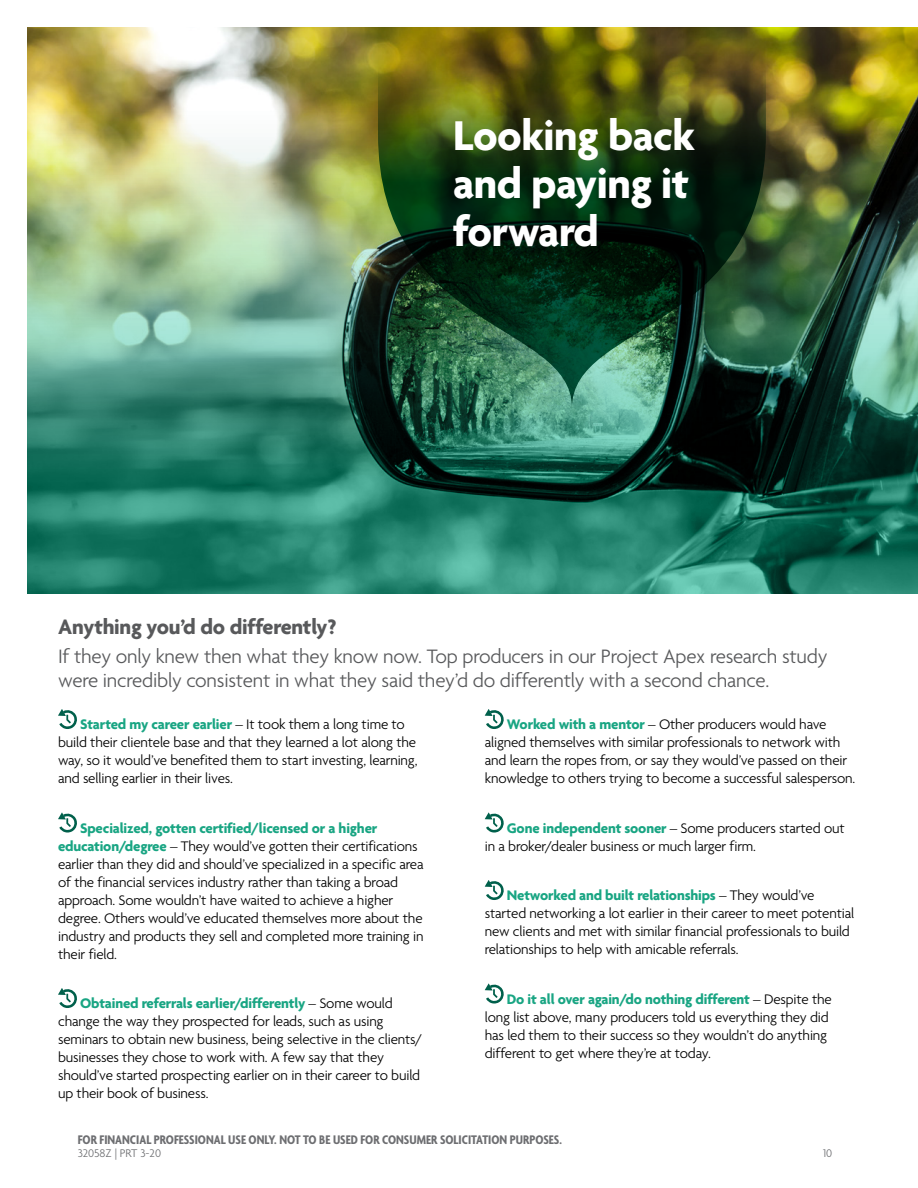
<style>
.page{position:relative;width:918px;height:1188px;background:#fff}
.page>*{position:absolute;margin:0;border:0;box-sizing:border-box;transform-origin:0 0}
.t1{font:700 45px/48px "Agenda";letter-spacing:-.01em;color:#fff}
.t2{font:700 22.5px "Agenda";letter-spacing:-.01em;color:#58595b}
.t3{font:300 21px/24px "Agenda";letter-spacing:-.01em;color:#58595b}
.t4{font:300 15px/18px "Agenda";letter-spacing:-.01em;color:#000}
.t5{font:700 condensed 13.5px "Agenda";color:#6d6e71}
.t6{font:300 12px "Agenda";color:#6d6e71}
.s1{font-weight:700;color:#19a583}
</style>
<div class="page">
<img style="left:27px;top:27px;width:891px;height:82px">
<img style="left:27px;top:109px;width:891px;height:485px">
<img style="left:378px;top:27px;width:388px;height:381px">
<svg style="left:58px;top:709px;width:19px;height:20px"></svg>
<svg style="left:58px;top:812px;width:19px;height:21px"></svg>
<svg style="left:58px;top:988px;width:19px;height:20px"></svg>
<svg style="left:485px;top:709px;width:19px;height:20px"></svg>
<svg style="left:485px;top:812px;width:19px;height:21px"></svg>
<svg style="left:485px;top:880px;width:19px;height:20px"></svg>
<svg style="left:485px;top:983px;width:19px;height:21px"></svg>
<h1 class="t1" style="left:453px;top:114px;width:244px">Looking back and paying it forward</h1>
<h2 class="t2" style="left:58px;top:615px;width:280px">Anything you’d do differently?</h2>
<h3 class="t3" style="left:58px;top:645px;width:771px">If they only knew then what they know now. Top producers in our Project Apex research study were incredibly consistent in what they said they’d do differently with a second chance.</h3>
<p class="t4" style="left:58px;top:716px;width:361px;text-indent:22px"><span class="s1">Started my career earlier</span> – It took them a long time to build their clientele base and that they learned a lot along the way, so it would’ve benefited them to start investing, learning, and selling earlier in their lives.</p>
<p class="t4" style="left:58px;top:820px;width:367px;text-indent:22px"><span class="s1">Specialized, gotten certified/licensed or a higher education/degree</span> – They would’ve gotten their certifications earlier than they did and should’ve specialized in a specific area of the financial services industry rather than taking a broad approach. Some wouldn’t have waited to achieve a higher degree. Others would’ve educated themselves more about the industry and products they sell and completed more training in their field.</p>
<p class="t4" style="left:58px;top:995px;width:366px;text-indent:22px"><span class="s1">Obtained referrals earlier/differently</span> – Some would change the way they prospected for leads, such as using seminars to obtain new business, being selective in the clients/ businesses they chose to work with. A few say that they should’ve started prospecting earlier on in their career to build up their book of business.</p>
<p class="t4" style="left:485px;top:716px;width:372px;text-indent:22px"><span class="s1">Worked with a mentor</span> – Other producers would have aligned themselves with similar professionals to network with and learn the ropes from, or say they would’ve passed on their knowledge to others trying to become a successful salesperson.</p>
<p class="t4" style="left:485px;top:820px;width:361px;text-indent:22px"><span class="s1">Gone independent sooner</span> – Some producers started out in a broker/dealer business or much larger firm.</p>
<p class="t4" style="left:485px;top:887px;width:371px;text-indent:22px"><span class="s1">Networked and built relationships</span> – They would’ve started networking a lot earlier in their career to meet potential new clients and met with similar financial professionals to build relationships to help with amicable referrals.</p>
<p class="t4" style="left:485px;top:991px;width:349px;text-indent:22px"><span class="s1">Do it all over again/do nothing different</span> – Despite the long list above, many producers told us everything they did has led them to their success so they wouldn’t do anything different to get where they’re at today.</p>
<p class="t5" style="left:78px;top:1132px;width:486px">FOR FINANCIAL PROFESSIONAL USE ONLY. NOT TO BE USED FOR CONSUMER SOLICITATION PURPOSES.</p>
<p class="t6" style="left:78px;top:1147px;width:85px">32058Z | PRT 3-20</p>
<p class="t6" style="left:823px;top:1147px;width:11px">10</p>
</div>
